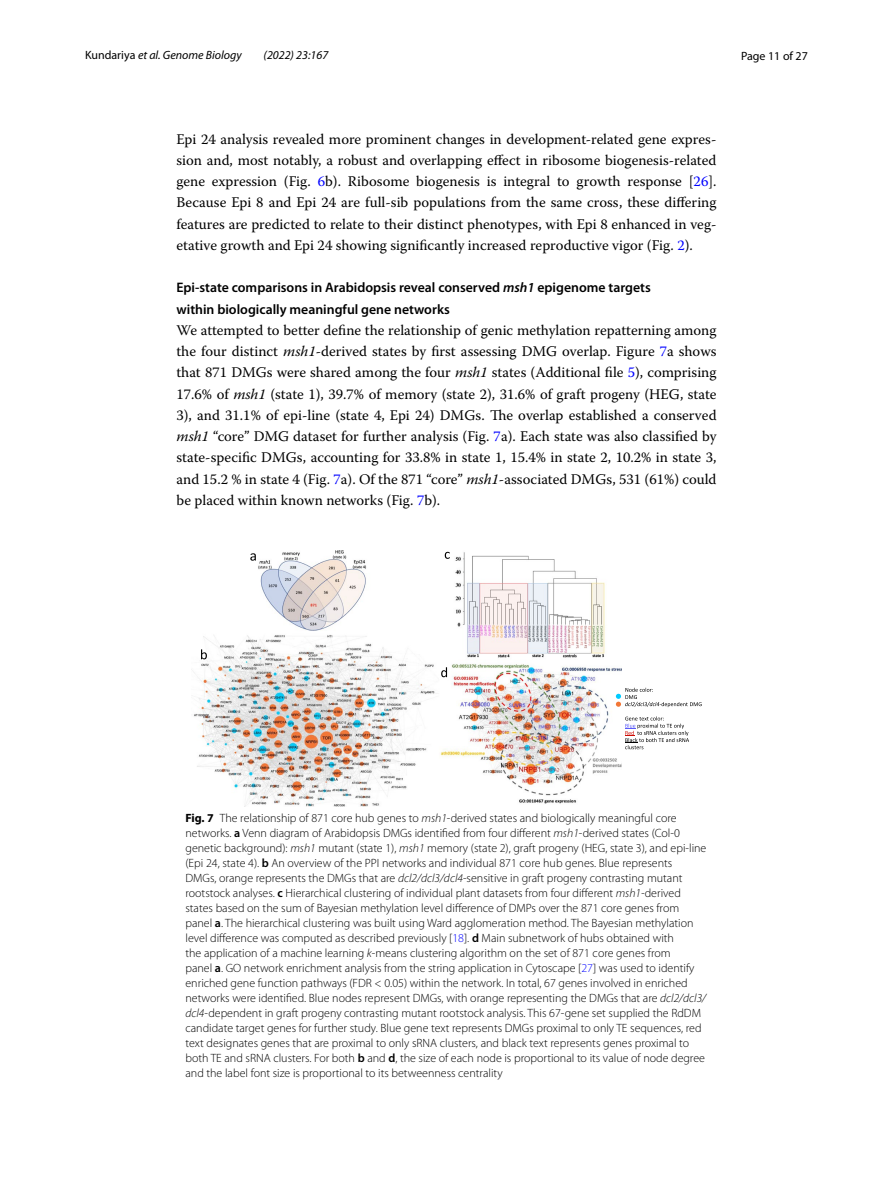
<style>
.page{position:relative;width:893px;height:1187px;background:#fff}
.page>*{position:absolute;margin:0;border:0;box-sizing:border-box;transform-origin:0 0}
.t1{font:14.7px/21.3px "Warnock Pro";color:#000;text-align:justify}
.t2{font:600 13.8px/21.1px "Myriad Pro";color:#000}
.t3{font:300 12px/15px "Myriad Pro";color:#000}
.t4{font:italic 12px "Myriad Pro";color:#000}
.t5{font:12px "Myriad Pro";color:#000}
.s1{font-style:normal}
.s2{color:#00f}
.s3{font-style:italic}
.s4{font-weight:700}
.s5{font-weight:600}
</style>
<div class="page">
<img style="left:194px;top:550px;width:428px;height:256px">
<svg style="left:201px;top:649px;width:6px;height:10px"></svg>
<svg style="left:445px;top:551px;width:5px;height:8px"></svg>
<svg style="left:441px;top:667px;width:6px;height:10px"></svg>
<svg style="left:625px;top:716px;width:64px;height:33px"></svg>
<svg style="left:616px;top:687px;width:86px;height:20px"></svg>
<svg style="left:250px;top:553px;width:6px;height:7px"></svg>
<p class="t4" style="left:85px;top:48px;width:158px"><span class="s1">Kundariya</span> et al. Genome Biology</p>
<p class="t4" style="left:264px;top:48px;width:66px">(2022) 23:167</p>
<p class="t5" style="left:741px;top:48px;width:68px">Page 11 of 27</p>
<p class="t1" style="left:176px;top:128px;width:542px">Epi 24 analysis revealed more prominent changes in development-related gene expres&shy;sion and, most notably, a robust and overlapping effect in ribosome biogenesis-related gene expression (Fig. <span class="s2">6</span>b). Ribosome biogenesis is integral to growth response [<span class="s2">26</span>].<br>Because Epi 8 and Epi 24 are full-sib populations from the same cross, these differing features are predicted to relate to their distinct phenotypes, with Epi 8 enhanced in veg&shy;etative growth and Epi 24 showing significantly increased reproductive vigor (Fig. <span class="s2">2</span>).</p>
<p class="t2" style="left:176px;top:277px;width:476px">Epi‑state comparisons in Arabidopsis reveal conserved <span class="s3">msh1</span> epigenome targets within biologically meaningful gene networks</p>
<p class="t1" style="left:176px;top:319px;width:542px">We attempted to better define the relationship of genic methylation repatterning among the four distinct <span class="s3">msh1</span>-derived states by first assessing DMG overlap. Figure <span class="s2">7</span>a shows that 871 DMGs were shared among the four <span class="s3">msh1</span> states (Additional file <span class="s2">5</span>), comprising 17.6% of <span class="s3">msh1</span> (state 1), 39.7% of memory (state 2), 31.6% of graft progeny (HEG, state 3), and 31.1% of epi-line (state 4, Epi 24) DMGs. The overlap established a conserved <span class="s3">msh1</span> “core” DMG dataset for further analysis (Fig. <span class="s2">7</span>a). Each state was also classified by state-specific DMGs, accounting for 33.8% in state 1, 15.4% in state 2, 10.2% in state 3, and 15.2 % in state 4 (Fig. <span class="s2">7</span>a). Of the 871 “core” <span class="s3">msh1</span>-associated DMGs, 531 (61%) could be placed within known networks (Fig. <span class="s2">7</span>b).</p>
<p class="t3" style="left:185px;top:810px;width:522px"><span class="s4">Fig. 7</span> The relationship of 871 core hub genes to <span class="s3">msh1</span>-derived states and biologically meaningful core networks. <span class="s5">a</span> Venn diagram of Arabidopsis DMGs identified from four different <span class="s3">msh1</span>-derived states (Col-0 genetic background): <span class="s3">msh1</span> mutant (state 1), <span class="s3">msh1</span> memory (state 2), graft progeny (HEG, state 3), and epi-line (Epi 24, state 4). <span class="s5">b</span> An overview of the PPI networks and individual 871 core hub genes. Blue represents<br>DMGs, orange represents the DMGs that are <span class="s3">dcl2/dcl3/dcl4</span>-sensitive in graft progeny contrasting mutant rootstock analyses. <span class="s5">c</span> Hierarchical clustering of individual plant datasets from four different <span class="s3">msh1-</span>derived states based on the sum of Bayesian methylation level difference of DMPs over the 871 core genes from panel <span class="s5">a</span>. The hierarchical clustering was built using Ward agglomeration method. The Bayesian methylation level difference was computed as described previously [<span class="s2">18</span>]. <span class="s5">d</span> Main subnetwork of hubs obtained with<br>the application of a machine learning <span class="s3">k</span>-means clustering algorithm on the set of 871 core genes from<br>panel <span class="s5">a</span>. GO network enrichment analysis from the string application in Cytoscape [<span class="s2">27</span>] was used to identify enriched gene function pathways (FDR &lt; 0.05) within the network. In total, 67 genes involved in enriched networks were identified. Blue nodes represent DMGs, with orange representing the DMGs that are <span class="s3">dcl2/dcl3/ dcl4</span>-dependent in graft progeny contrasting mutant rootstock analysis. This 67-gene set supplied the RdDM candidate target genes for further study. Blue gene text represents DMGs proximal to only TE sequences, red text designates genes that are proximal to only sRNA clusters, and black text represents genes proximal to both TE and sRNA clusters. For both <span class="s5">b</span> and <span class="s5">d</span>, the size of each node is proportional to its value of node degree and the label font size is proportional to its betweenness centrality</p>
</div>
